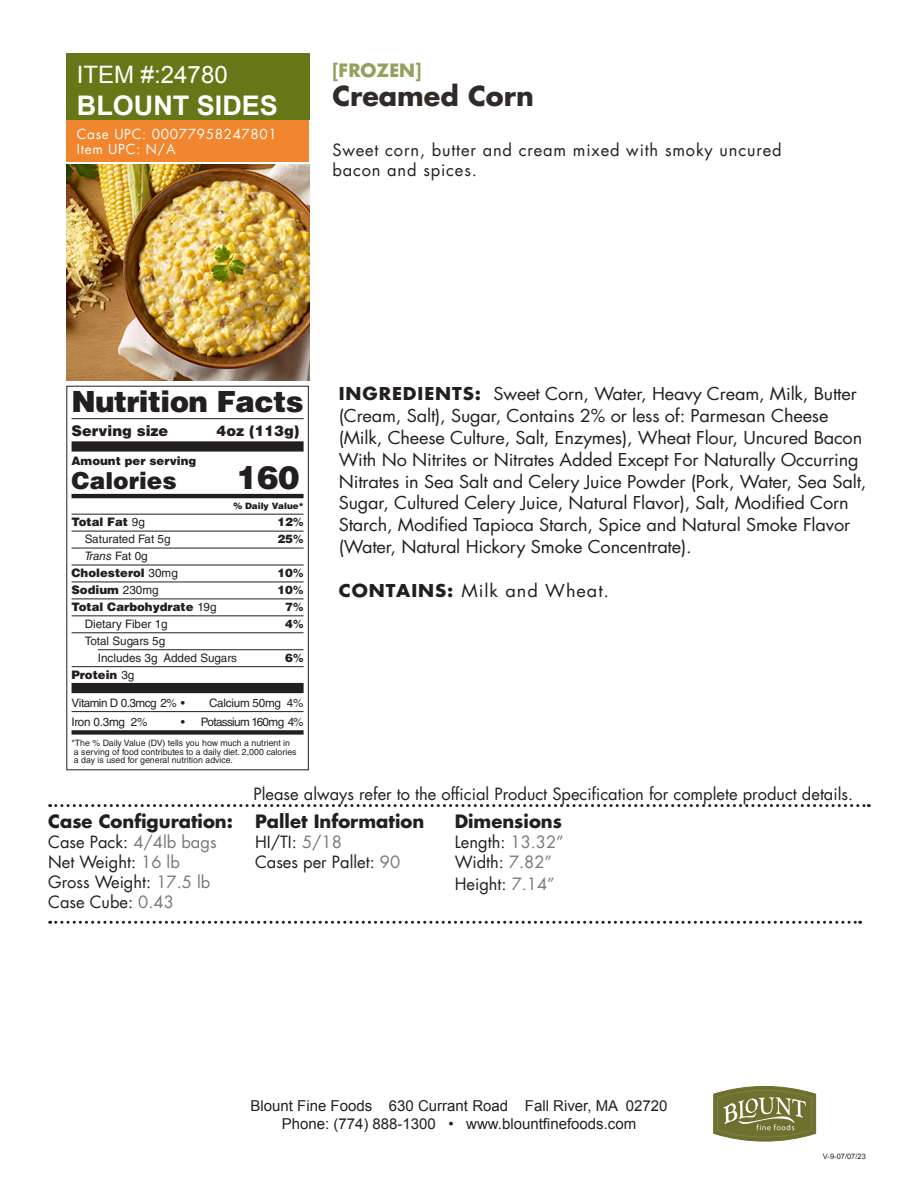
<style>
.page{position:relative;width:918px;height:1188px;background:#fff}
.page>*{position:absolute;margin:0;border:0;box-sizing:border-box;transform-origin:0 0}
.t1{font:900 32.1px "Helvetica LT Std";color:#231f20}
.t2{font:900 29.25px "Helvetica LT Std";letter-spacing:-.02em;color:#231f20}
.t3{font:700 27px "Futura";color:#302a28}
.t4{font:700 27px "Arial";color:#fff}
.t5{font:24px "Arial";color:#fff}
.t6{font:900 23.4px "Helvetica LT Std";color:#231f20}
.t7{font:700 18px "Futura";color:#231f20}
.t8{font:700 18px "Futura";color:#95a05e}
.t9{font:17.4px/21.9px "Futura";letter-spacing:-.01em;color:#231f20;scale:1.05 1}
.t10{font:17.4px "Futura";letter-spacing:.05em;color:#231f20;scale:1.05 1}
.t11{font:16.5px/19.8px "Futura";color:#231f20}
.t12{font:16.5px/19.8px "Futura";letter-spacing:.05em;color:#231f20}
.t13{font:15px/18px "Arial";color:#231f20;text-align:center}
.t14{font:900 14.55px "Helvetica LT Std";color:#231f20}
.t15{font:13.5px/15px "Futura";letter-spacing:.05em;color:#fff}
.t16{font:900 11.7px/17px "Helvetica LT Std";color:#231f20}
.t17{font:11.7px/17px "Helvetica LT Std";color:#231f20}
.t18{font:11.7px "Helvetica LT Std";letter-spacing:-.02em;color:#231f20}
.t19{font:11.7px "Helvetica LT Std";letter-spacing:-.04em;color:#231f20}
.t20{font:11.7px "Helvetica LT Std";letter-spacing:-.055em;color:#231f20}
.t21{font:8.7px/8.7px "Helvetica LT Std";color:#231f20}
.t22{font:900 8.7px "Helvetica LT Std";color:#231f20}
.t23{font:7.5px "Arial";color:#231f20}
.s1{font-weight:400}
.s2{font-weight:700}
.s3{font-weight:400;font-style:italic}
.s4{color:#76787b}
</style>
<div class="page">
<div style="left:66px;top:54px;width:243px;height:66px;background:#677717"></div>
<img style="left:66px;top:164px;width:243px;height:216px">
<svg style="left:713px;top:1086px;width:103px;height:55px;background:#898c57"></svg>
<div style="left:66px;top:120px;width:243px;height:41px;background:#f1862e"></div>
<svg style="left:50px;top:804px;width:819px;height:3px"></svg>
<svg style="left:50px;top:921px;width:811px;height:3px"></svg>
<hr style="left:72px;top:418px;width:232px;height:1px;background:#231f20">
<div style="left:72px;top:441px;width:232px;height:11px;background:#231f20"></div>
<hr style="left:72px;top:494px;width:232px;height:4px;background:#231f20">
<hr style="left:72px;top:514px;width:232px;height:1px;background:#231f20">
<hr style="left:72px;top:531px;width:232px;height:1px;background:#231f20">
<hr style="left:72px;top:548px;width:232px;height:1px;background:#231f20">
<hr style="left:72px;top:565px;width:232px;height:1px;background:#231f20">
<hr style="left:72px;top:582px;width:232px;height:1px;background:#231f20">
<hr style="left:72px;top:599px;width:232px;height:1px;background:#231f20">
<hr style="left:72px;top:616px;width:232px;height:1px;background:#231f20">
<hr style="left:72px;top:633px;width:232px;height:1px;background:#231f20">
<hr style="left:98px;top:649px;width:206px;height:1px;background:#231f20">
<hr style="left:72px;top:666px;width:232px;height:1px;background:#231f20">
<div style="left:72px;top:683px;width:232px;height:10px;background:#231f20"></div>
<hr style="left:72px;top:711px;width:232px;height:1px;background:#231f20">
<div style="left:72px;top:730px;width:232px;height:5px;background:#231f20"></div>
<div style="left:66px;top:386px;width:243px;height:384px;border:1px solid #231f20"></div>
<h3 class="t5" style="left:77px;top:59px;width:152px">ITEM #:24780</h3>
<h3 class="t4" style="left:77px;top:87px;width:203px">BLOUNT SIDES</h3>
<p class="t15" style="left:77px;top:126px;width:202px">Case UPC: 00077958247801<br>Item UPC: N/A</p>
<p class="t8" style="left:332px;top:57px;width:91px">[FROZEN]</p>
<h3 class="t3" style="left:332px;top:77px;width:203px">Creamed Corn</h3>
<p class="t12" style="left:332px;top:140px;width:451px">Sweet corn, butter and cream mixed with smoky uncured bacon and spices.</p>
<h2 class="t2" style="left:72px;top:382px;width:234px">Nutrition Facts</h2>
<p class="t14" style="left:72px;top:421px;width:98px">Serving size</p>
<p class="t14" style="left:217px;top:421px;width:84px">4oz (113g)</p>
<p class="t16" style="left:72px;top:452px;width:126px">Amount per serving</p>
<h3 class="t6" style="left:72px;top:465px;width:107px">Calories</h3>
<h1 class="t1" style="left:236px;top:456px;width:65px">160</h1>
<p class="t22" style="left:233px;top:500px;width:72px">% Daily Value*</p>
<p class="t16" style="left:72px;top:513px;width:75px">Total Fat <span class="s1">9g</span></p>
<p class="t16" style="left:278px;top:513px;width:27px">12<span class="s2">%</span></p>
<p class="t17" style="left:85px;top:530px;width:87px">Saturated Fat 5g</p>
<p class="t16" style="left:278px;top:530px;width:27px">25<span class="s2">%</span></p>
<p class="t16" style="left:72px;top:547px;width:108px;text-indent:13px"><span class="s3">Trans</span> <span class="s1">Fat 0g<br></span>Cholesterol <span class="s1">30mg</span></p>
<p class="t16" style="left:278px;top:564px;width:27px">10<span class="s2">%</span></p>
<p class="t16" style="left:72px;top:581px;width:89px">Sodium <span class="s1">230mg</span></p>
<p class="t16" style="left:278px;top:581px;width:27px">10<span class="s2">%</span></p>
<p class="t16" style="left:72px;top:598px;width:146px">Total Carbohydrate <span class="s1">19g</span></p>
<p class="t16" style="left:285px;top:598px;width:20px">7<span class="s2">%</span></p>
<p class="t17" style="left:85px;top:615px;width:85px">Dietary Fiber 1g</p>
<p class="t16" style="left:285px;top:615px;width:20px">4<span class="s2">%</span></p>
<p class="t17" style="left:98px;top:632px;width:141px;text-indent:-13px">Total Sugars 5g<br>Includes 3g Added Sugars</p>
<p class="t16" style="left:285px;top:649px;width:20px">6<span class="s2">%</span></p>
<p class="t16" style="left:72px;top:666px;width:64px">Protein <span class="s1">3g</span></p>
<p class="t19" style="left:72px;top:696px;width:115px">Vitamin D 0.3mcg 2% •</p>
<p class="t18" style="left:209px;top:696px;width:96px">Calcium 50mg 4%</p>
<p class="t18" style="left:72px;top:715px;width:77px">Iron 0.3mg 2%</p>
<p class="t20" style="left:181px;top:715px;width:124px">• Potassium 160mg 4%</p>
<p class="t21" style="left:72px;top:738px;width:227px">*The % Daily Value (DV) tells you how much a nutrient in a serving of food contributes to a daily diet. 2,000 calories a day is used for general nutrition advice.</p>
<p class="t9" style="left:339px;top:383px;width:504px"><span class="s2">INGREDIENTS:</span> Sweet Corn, Water, Heavy Cream, Milk, Butter (Cream, Salt), Sugar, Contains 2% or less of: Parmesan Cheese (Milk, Cheese Culture, Salt, Enzymes), Wheat Flour, Uncured Bacon With No Nitrites or Nitrates Added Except For Naturally Occurring Nitrates in Sea Salt and Celery Juice Powder (Pork, Water, Sea Salt, Sugar, Cultured Celery Juice, Natural Flavor), Salt, Modified Corn Starch, Modified Tapioca Starch, Spice and Natural Smoke Flavor (Water, Natural Hickory Smoke Concentrate).</p>
<p class="t10" style="left:339px;top:578px;width:259px"><span class="s2">CONTAINS:</span> Milk and Wheat.</p>
<p class="t7" style="left:48px;top:809px;width:186px">Case Configuration:</p>
<p class="t11" style="left:48px;top:832px;width:170px">Case Pack: <span class="s4">4/4lb bags<br></span>Net Weight: <span class="s4">16 lb<br></span>Gross Weight: <span class="s4">17.5 lb<br></span>Case Cube: <span class="s4">0.43</span></p>
<p class="t11" style="left:254px;top:784px;width:601px">Please always refer to the official Product Specification for complete product details.</p>
<p class="t7" style="left:255px;top:809px;width:171px">Pallet Information</p>
<p class="t11" style="left:255px;top:832px;width:147px">HI/TI: <span class="s4">5/18<br></span>Cases per Pallet: <span class="s4">90</span></p>
<p class="t7" style="left:455px;top:809px;width:109px">Dimensions</p>
<p class="t11" style="left:455px;top:832px;width:111px">Length: <span class="s4">13.32”<br></span>Width: <span class="s4">7.82”</span></p>
<p class="t11" style="left:455px;top:873px;width:102px">Height: <span class="s4">7.14”</span></p>
<p class="t13" style="left:251px;top:1097px;width:418px">Blount Fine Foods 630 Currant Road Fall River, MA 02720<br>Phone: (774) 888-1300 • www.blountfinefoods.com</p>
<p class="t23" style="left:823px;top:1151px;width:44px">V-9-07/07/23</p>
</div>
